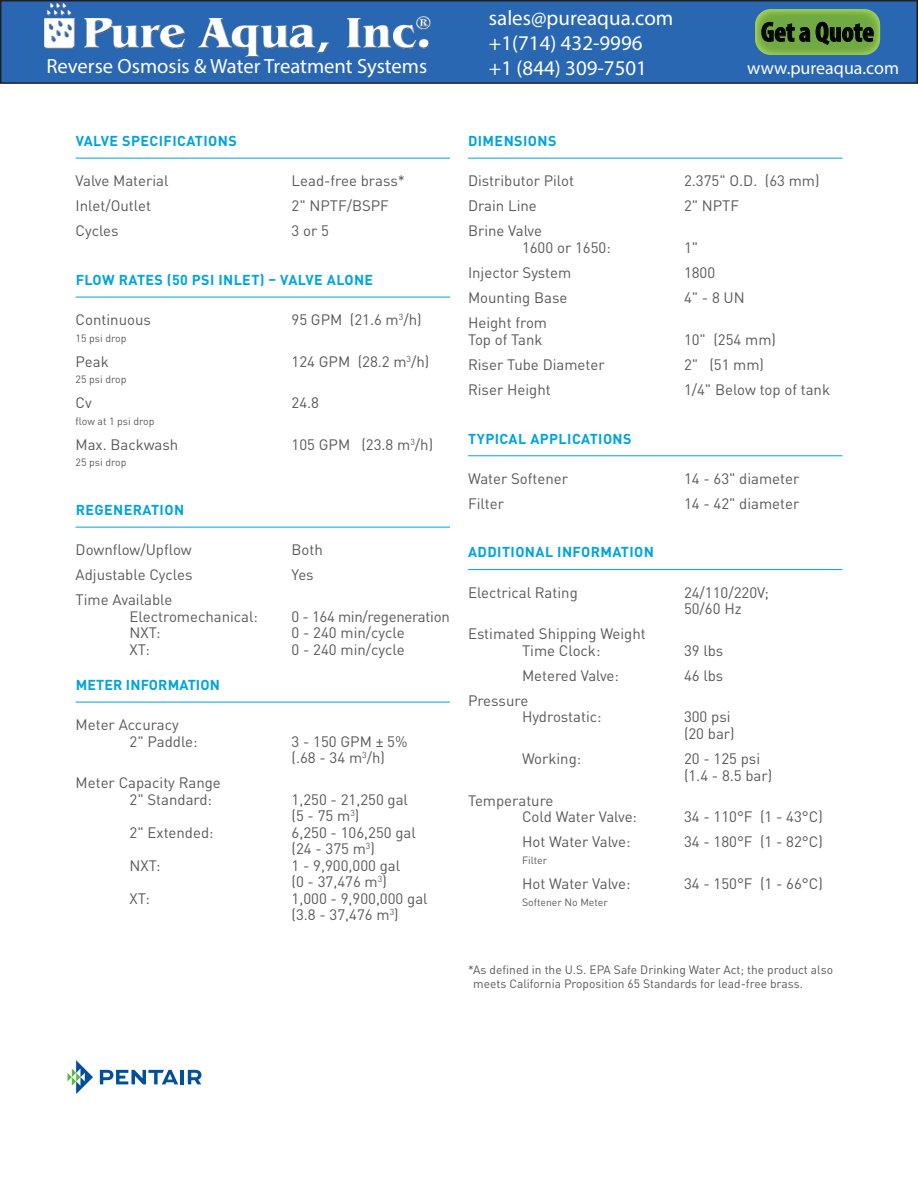
<style>
.page{position:relative;width:918px;height:1188px;background:#fff}
.page>*{position:absolute;margin:0;border:0;box-sizing:border-box;transform-origin:0 0}
.t1{font:700 condensed 27.9px "Myriad Pro";color:#040503}
.t2{font:21px/25.2px "Myriad Pro";color:#fff}
.t3{font:20.7px "Myriad Pro";color:#fff}
.t4{font:18px "Myriad Pro";color:#fff}
.Features_Benefits_bo{font:15px/16.5px "DIN Pro";color:#58595b}
.Features_Benefits_bo-2{font:15px "DIN Pro";letter-spacing:-.02em;color:#58595b}
.BLUE_cap_head{font:700 14.25px "DIN Pro";letter-spacing:.03em;color:#00a4da}
.BLUE_cap_head-2{font:700 14.25px "DIN Pro";letter-spacing:.01em;color:#00a4da}
.Features_Benefits_bo-3{font:12px/14.4px "DIN Pro";color:#58595b}
.Features_Benefits_bo-4{font:10.5px "DIN Pro";color:#58595b}
</style>
<div class="page">
<div style="left:1px;top:1px;width:916px;height:82px;background:#2a67b2"></div>
<div style="left:0;top:0;width:918px;height:84px;border:1px solid #231f20"></div>
<img style="left:44px;top:3px;width:31px;height:46px">
<img style="left:84px;top:18px;width:345px;height:39px">
<img style="left:416px;top:16px;width:14px;height:14px">
<svg style="left:755px;top:9px;width:125px;height:46px;background:#80b54a"></svg>
<svg style="left:761px;top:22px;width:113px;height:62px"></svg>
<svg style="left:68px;top:1060px;width:25px;height:34px"></svg>
<svg style="left:100px;top:1070px;width:78px;height:14px"></svg>
<hr style="left:181px;top:1070px;width:3px;height:14px;background:#004f9a">
<svg style="left:188px;top:1070px;width:13px;height:14px"></svg>
<hr style="left:76px;top:158px;width:374px;height:1px;background:#00a4da">
<hr style="left:76px;top:297px;width:374px;height:1px;background:#00a4da">
<hr style="left:76px;top:527px;width:374px;height:1px;background:#00a4da">
<hr style="left:76px;top:702px;width:374px;height:1px;background:#00a4da">
<hr style="left:468px;top:158px;width:374px;height:1px;background:#00a4da">
<hr style="left:468px;top:455px;width:374px;height:1px;background:#00a4da">
<hr style="left:468px;top:569px;width:374px;height:1px;background:#00a4da">
<h3 class="t3" style="left:46px;top:53px;width:382px">Reverse Osmosis &amp; Water Treatment Systems</h3>
<h2 class="t2" style="left:489px;top:5px;width:186px">sales@pureaqua.com +1(714) 432-9996<br>+1 (844) 309-7501</h2>
<h1 class="t1" style="left:761px;top:15px;width:114px">Get a Quote</h1>
<p class="t4" style="left:747px;top:57px;width:153px">www.pureaqua.com</p>
<p class="BLUE_cap_head" style="left:76px;top:129px;width:163px">VALVE SPECIFICATIONS</p>
<p class="Features_Benefits_bo" style="left:76px;top:171px;width:94px">Valve Material</p>
<p class="Features_Benefits_bo" style="left:292px;top:171px;width:115px">Lead-free brass*</p>
<p class="Features_Benefits_bo" style="left:76px;top:196px;width:77px">Inlet/Outlet</p>
<p class="Features_Benefits_bo" style="left:292px;top:196px;width:99px">2" NPTF/BSPF</p>
<p class="Features_Benefits_bo" style="left:76px;top:221px;width:45px">Cycles</p>
<p class="Features_Benefits_bo" style="left:292px;top:221px;width:39px">3 or 5</p>
<p class="BLUE_cap_head" style="left:76px;top:268px;width:299px">FLOW RATES (50 PSI INLET) – VALVE ALONE</p>
<p class="Features_Benefits_bo" style="left:76px;top:310px;width:77px">Continuous</p>
<p class="Features_Benefits_bo" style="left:292px;top:310px;width:132px">95 GPM (21.6 m<sup>3</sup>/h)</p>
<p class="Features_Benefits_bo-4" style="left:76px;top:330px;width:52px">15 psi drop</p>
<p class="Features_Benefits_bo" style="left:76px;top:352px;width:35px">Peak</p>
<p class="Features_Benefits_bo" style="left:292px;top:352px;width:139px">124 GPM (28.2 m<sup>3</sup>/h)</p>
<p class="Features_Benefits_bo-4" style="left:76px;top:371px;width:52px">25 psi drop</p>
<p class="Features_Benefits_bo" style="left:76px;top:393px;width:18px">Cv</p>
<p class="Features_Benefits_bo" style="left:292px;top:393px;width:29px">24.8</p>
<p class="Features_Benefits_bo-4" style="left:76px;top:413px;width:80px">flow at 1 psi drop</p>
<p class="Features_Benefits_bo" style="left:76px;top:435px;width:104px">Max. Backwash</p>
<p class="Features_Benefits_bo" style="left:292px;top:435px;width:143px">105 GPM (23.8 m<sup>3</sup>/h)</p>
<p class="Features_Benefits_bo-4" style="left:76px;top:454px;width:52px">25 psi drop</p>
<p class="BLUE_cap_head" style="left:76px;top:498px;width:110px">REGENERATION</p>
<p class="Features_Benefits_bo" style="left:76px;top:540px;width:118px">Downflow/Upflow</p>
<p class="Features_Benefits_bo" style="left:292px;top:540px;width:33px">Both</p>
<p class="Features_Benefits_bo" style="left:76px;top:565px;width:118px">Adjustable Cycles</p>
<p class="Features_Benefits_bo" style="left:292px;top:565px;width:24px">Yes</p>
<p class="Features_Benefits_bo" style="left:130px;top:590px;width:130px;text-indent:-54px">Time Available<br>Electromechanical:</p>
<p class="Features_Benefits_bo-2" style="left:292px;top:605px;width:160px">0 - 164 min/regeneration</p>
<p class="Features_Benefits_bo" style="left:130px;top:623px;width:33px">NXT:</p>
<p class="Features_Benefits_bo" style="left:292px;top:623px;width:115px">0 - 240 min/cycle</p>
<p class="Features_Benefits_bo" style="left:130px;top:640px;width:22px">XT:</p>
<p class="Features_Benefits_bo" style="left:292px;top:640px;width:115px">0 - 240 min/cycle</p>
<p class="BLUE_cap_head-2" style="left:76px;top:673px;width:146px">METER INFORMATION</p>
<p class="Features_Benefits_bo" style="left:130px;top:715px;width:70px;text-indent:-54px">Meter Accuracy<br>2" Paddle:</p>
<p class="Features_Benefits_bo" style="left:292px;top:731px;width:117px">3 - 150 GPM ± 5% (.68 - 34 m<sup>3</sup>/h)</p>
<p class="Features_Benefits_bo" style="left:130px;top:773px;width:93px;text-indent:-54px">Meter Capacity Range<br>2" Standard:</p>
<p class="Features_Benefits_bo" style="left:292px;top:790px;width:118px">1,250 - 21,250 gal (5 - 75 m<sup>3</sup>)</p>
<p class="Features_Benefits_bo" style="left:130px;top:823px;width:86px">2" Extended:</p>
<p class="Features_Benefits_bo" style="left:292px;top:823px;width:126px">6,250 - 106,250 gal (24 - 375 m<sup>3</sup>)</p>
<p class="Features_Benefits_bo" style="left:130px;top:856px;width:33px">NXT:</p>
<p class="Features_Benefits_bo" style="left:292px;top:856px;width:110px">1 - 9,900,000 gal (0 - 37,476 m<sup>3</sup>)</p>
<p class="Features_Benefits_bo" style="left:130px;top:889px;width:22px">XT:</p>
<p class="Features_Benefits_bo" style="left:292px;top:889px;width:138px">1,000 - 9,900,000 gal (3.8 - 37,476 m<sup>3</sup>)</p>
<p class="BLUE_cap_head" style="left:468px;top:129px;width:90px">DIMENSIONS</p>
<p class="Features_Benefits_bo" style="left:468px;top:171px;width:108px">Distributor Pilot</p>
<p class="Features_Benefits_bo" style="left:684px;top:171px;width:137px">2.375" O.D. (63 mm)</p>
<p class="Features_Benefits_bo" style="left:468px;top:196px;width:70px">Drain Line</p>
<p class="Features_Benefits_bo" style="left:684px;top:196px;width:57px">2" NPTF</p>
<p class="Features_Benefits_bo" style="left:522px;top:221px;width:90px;text-indent:-54px">Brine Valve<br>1600 or 1650:</p>
<p class="Features_Benefits_bo" style="left:684px;top:238px;width:16px">1"</p>
<p class="Features_Benefits_bo" style="left:468px;top:263px;width:105px">Injector System</p>
<p class="Features_Benefits_bo" style="left:684px;top:263px;width:33px">1800</p>
<p class="Features_Benefits_bo" style="left:468px;top:288px;width:101px">Mounting Base</p>
<p class="Features_Benefits_bo" style="left:684px;top:288px;width:62px">4" - 8 UN</p>
<p class="Features_Benefits_bo" style="left:468px;top:313px;width:81px">Height from<br>Top of Tank</p>
<p class="Features_Benefits_bo" style="left:684px;top:330px;width:94px">10" (254 mm)</p>
<p class="Features_Benefits_bo" style="left:468px;top:355px;width:138px">Riser Tube Diameter</p>
<p class="Features_Benefits_bo" style="left:684px;top:355px;width:82px">2" (51 mm)</p>
<p class="Features_Benefits_bo" style="left:468px;top:380px;width:84px">Riser Height</p>
<p class="Features_Benefits_bo" style="left:684px;top:380px;width:148px">1/4" Below top of tank</p>
<p class="BLUE_cap_head" style="left:468px;top:426px;width:165px">TYPICAL APPLICATIONS</p>
<p class="Features_Benefits_bo" style="left:468px;top:469px;width:102px">Water Softener</p>
<p class="Features_Benefits_bo" style="left:684px;top:469px;width:117px">14 - 63" diameter</p>
<p class="Features_Benefits_bo" style="left:468px;top:494px;width:38px">Filter</p>
<p class="Features_Benefits_bo" style="left:684px;top:494px;width:117px">14 - 42" diameter</p>
<p class="BLUE_cap_head" style="left:468px;top:540px;width:187px">ADDITIONAL INFORMATION</p>
<p class="Features_Benefits_bo" style="left:468px;top:582px;width:111px">Electrical Rating</p>
<p class="Features_Benefits_bo" style="left:684px;top:582px;width:86px">24/110/220V;<br>50/60 Hz</p>
<p class="Features_Benefits_bo" style="left:468px;top:624px;width:179px;text-align:center">Estimated Shipping Weight<br>Time Clock:</p>
<p class="Features_Benefits_bo" style="left:684px;top:641px;width:41px">39 lbs</p>
<p class="Features_Benefits_bo" style="left:522px;top:666px;width:99px">Metered Valve:</p>
<p class="Features_Benefits_bo" style="left:684px;top:666px;width:41px">46 lbs</p>
<p class="Features_Benefits_bo" style="left:522px;top:691px;width:81px;text-indent:-54px">Pressure<br>Hydrostatic:</p>
<p class="Features_Benefits_bo" style="left:684px;top:707px;width:52px">300 psi (20 bar)</p>
<p class="Features_Benefits_bo" style="left:522px;top:749px;width:61px">Working:</p>
<p class="Features_Benefits_bo" style="left:684px;top:749px;width:90px">20 - 125 psi (1.4 - 8.5 bar)</p>
<p class="Features_Benefits_bo" style="left:522px;top:791px;width:117px;text-indent:-54px">Temperature<br>Cold Water Valve:</p>
<p class="Features_Benefits_bo" style="left:684px;top:807px;width:140px">34 - 110°F (1 - 43°C)</p>
<p class="Features_Benefits_bo" style="left:522px;top:832px;width:110px">Hot Water Valve:</p>
<p class="Features_Benefits_bo" style="left:684px;top:832px;width:140px">34 - 180°F (1 - 82°C)</p>
<p class="Features_Benefits_bo-4" style="left:522px;top:852px;width:27px">Filter</p>
<p class="Features_Benefits_bo" style="left:522px;top:874px;width:110px">Hot Water Valve:</p>
<p class="Features_Benefits_bo" style="left:684px;top:874px;width:140px">34 - 150°F (1 - 66°C)</p>
<p class="Features_Benefits_bo-4" style="left:522px;top:893px;width:87px">Softener No Meter</p>
<p class="Features_Benefits_bo-3" style="left:473px;top:961px;width:361px;text-indent:-5px">*As defined in the U.S. EPA Safe Drinking Water Act; the product also meets California Proposition 65 Standards for lead-free brass.</p>
</div>
